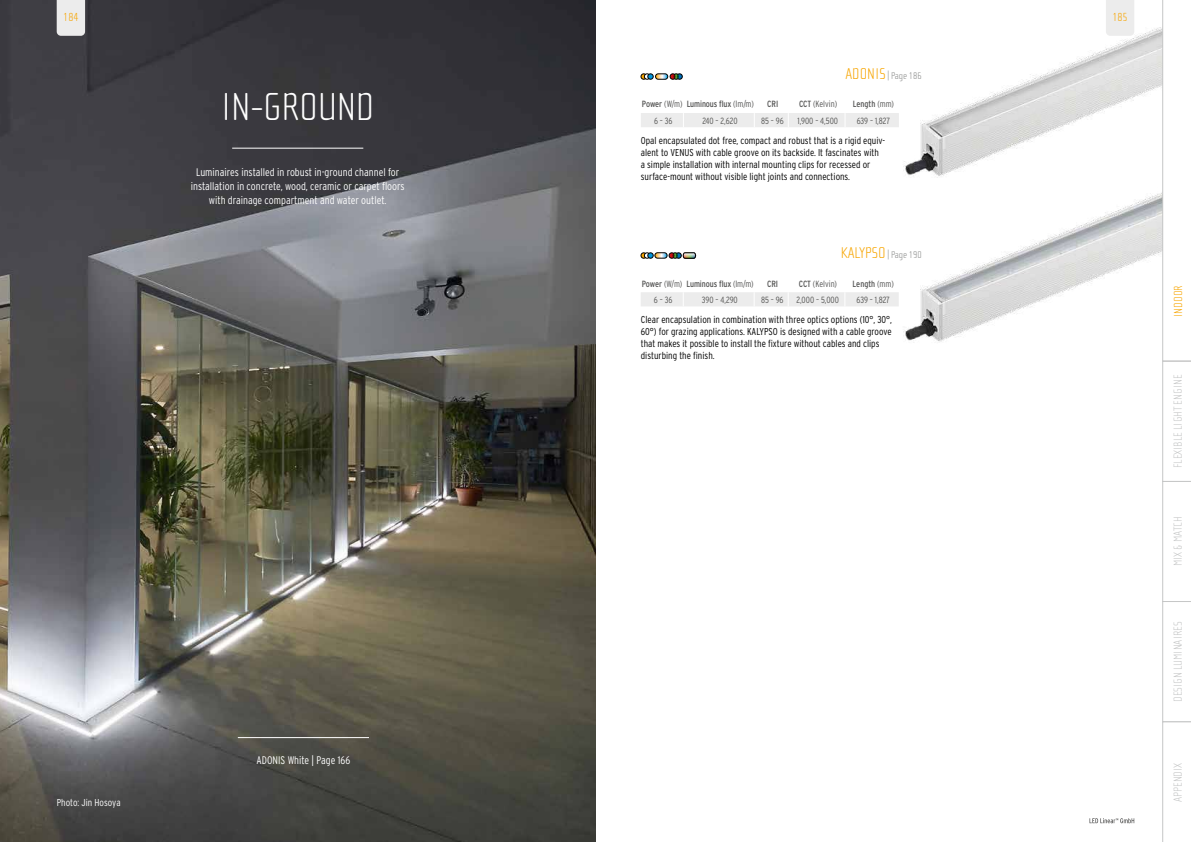
<style>
.page{position:relative;width:1191px;height:842px;background:#fff}
.page>*{position:absolute;margin:0;border:0;box-sizing:border-box;transform-origin:0 0}
.t1{font:100 40px "Cholla Sans OT";letter-spacing:-.01em;color:#fff}
.t2{font:100 12px "Cholla Sans OT";color:#c5c6c6}
.t3{font:100 12px "Cholla Sans OT";color:#f7a500}
.t4{font:300 condensed 11px/14px "Interstate";color:#fff;text-align:center}
.t5{font:300 condensed 10px/12px "Interstate";color:#000}
.t6{font:100 10px "Cholla Sans OT";color:#868786}
.t7{font:300 condensed 10px "Interstate";color:#fff}
.t8{font:300 condensed 9px "Interstate";letter-spacing:-.005em;color:#565655}
.t9{font:condensed 9px "Interstate";letter-spacing:-.01em;color:#565655}
.s1{font-size:16px;color:#f7a500}
.s2{font-weight:300}
.s3{font-weight:400}
</style>
<div class="page">
<svg style="left:1089px;top:818px;width:45px;height:5px"></svg>
<img style="left:0;top:0;width:595px;height:842px">
<hr style="left:232px;top:148px;width:131px;height:1px;background:#fff">
<img style="left:898px;top:234px;width:264px;height:109px">
<img style="left:903px;top:27px;width:259px;height:207px">
<hr style="left:238px;top:737px;width:131px;height:1px;background:#fff">
<div style="left:683px;top:253px;width:13px;height:5px;border:1px solid #000;border-radius:3px"></div>
<svg style="left:641px;top:253px;width:54px;height:5px"></svg>
<svg style="left:641px;top:74px;width:41px;height:5px"></svg>
<div style="left:641px;top:113px;width:258px;height:14px;background:#ececec"></div>
<div style="left:641px;top:292px;width:257px;height:14px;background:#ececec"></div>
<svg style="left:1106px;top:0;width:28px;height:36px"></svg>
<svg style="left:57px;top:0;width:28px;height:36px"></svg>
<svg style="left:1162px;top:0;width:29px;height:842px"></svg>
<p class="t3" style="left:63px;top:11px;width:17px">184</p>
<p class="t3" style="left:1112px;top:11px;width:17px">185</p>
<h1 class="t1" style="left:221px;top:85px;width:155px">IN-GROUND</h1>
<p class="t4" style="left:191px;top:165px;width:215px">Luminaires installed in robust in-ground channel for installation in concrete, wood, ceramic or carpet floors with drainage compartment and water outlet.</p>
<p class="t7" style="left:57px;top:796px;width:65px">Photo: Jin Hosoya</p>
<p class="t4" style="left:257px;top:753px;width:95px">ADONIS White | Page 166</p>
<p class="t6" style="left:845px;top:70px;width:78px"><span class="s1">ADONIS</span> | Page 186</p>
<p class="t9" style="left:642px;top:99px;width:113px">Power <span class="s2">(W/m)</span> Luminous flux <span class="s2">(lm/m)</span></p>
<p class="t9" style="left:767px;top:99px;width:13px">CRI</p>
<p class="t8" style="left:799px;top:99px;width:40px"><span class="s3">CCT</span> (Kelvin)</p>
<p class="t9" style="left:852px;top:99px;width:43px">Length <span class="s2">(mm)</span></p>
<p class="t8" style="left:654px;top:115px;width:20px">6 – 36</p>
<p class="t8" style="left:702px;top:115px;width:37px">240 – 2,620</p>
<p class="t8" style="left:761px;top:115px;width:24px">85 – 96</p>
<p class="t8" style="left:797px;top:115px;width:42px">1,900 – 4,500</p>
<p class="t8" style="left:856px;top:115px;width:35px">639 – 1,827</p>
<p class="t5" style="left:641px;top:134px;width:246px">Opal encapsulated dot free, compact and robust that is a rigid equiv&shy;alent to VENUS with cable groove on its backside. It fascinates with a simple installation with internal mounting clips for recessed or surface-mount without visible light joints and connections.</p>
<p class="t6" style="left:840px;top:250px;width:82px"><span class="s1">KALYPSO</span> | Page 190</p>
<p class="t9" style="left:641px;top:278px;width:113px">Power <span class="s2">(W/m)</span> Luminous flux <span class="s2">(lm/m)</span></p>
<p class="t9" style="left:767px;top:278px;width:13px">CRI</p>
<p class="t8" style="left:799px;top:278px;width:40px"><span class="s3">CCT</span> (Kelvin)</p>
<p class="t9" style="left:852px;top:278px;width:43px">Length <span class="s2">(mm)</span></p>
<p class="t8" style="left:654px;top:294px;width:20px">6 – 36</p>
<p class="t8" style="left:702px;top:294px;width:37px">390 – 4,290</p>
<p class="t8" style="left:761px;top:294px;width:24px">85 – 96</p>
<p class="t8" style="left:796px;top:294px;width:44px">2,000 – 5,000</p>
<p class="t8" style="left:856px;top:294px;width:35px">639 – 1,827</p>
<p class="t5" style="left:641px;top:313px;width:253px">Clear encapsulation in combination with three optics options (10°, 30°, 60°) for grazing applications. KALYPSO is designed with a cable groove that makes it possible to install the fixture without cables and clips disturbing the finish.</p>
<p class="t3" style="left:1171px;top:317px;width:33px;rotate:-90deg">INDOOR</p>
<p class="t2" style="left:1171px;top:468px;width:95px;rotate:-90deg">FLEXIBLE LIGHT ENGINE</p>
<p class="t2" style="left:1171px;top:566px;width:51px;rotate:-90deg">MIX &amp; MATCH</p>
<p class="t2" style="left:1171px;top:702px;width:82px;rotate:-90deg">DESIGN LUMINAIRES</p>
<p class="t2" style="left:1171px;top:802px;width:41px;rotate:-90deg">APPENDIX</p>
</div>
